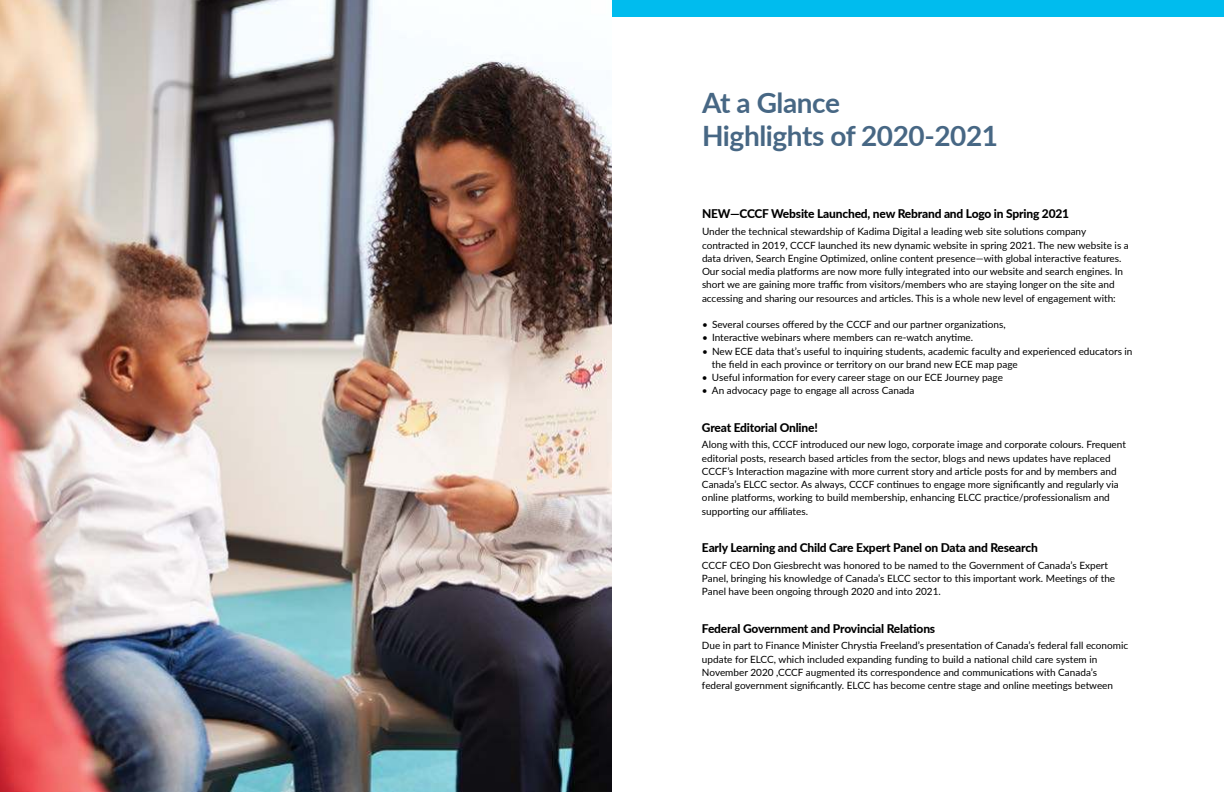
<style>
.page{position:relative;width:1224px;height:792px;background:#fff}
.page>*{position:absolute;margin:0;border:0;box-sizing:border-box;transform-origin:0 0}
.t1{font:700 28px/33.6px "Lato";letter-spacing:-.015em;color:#476784}
.t2{font:800 12px "Lato";letter-spacing:-.015em;color:#000}
.t3{font:10px/13.2px "Lato";color:#000}
</style>
<div class="page">
<img style="left:0;top:0;width:612px;height:792px">
<div style="left:612px;top:0;width:612px;height:16px;background:#00bcee"></div>
<h1 class="t1" style="left:702px;top:87px;width:298px">At a Glance<br>Highlights of 2020-2021</h1>
<p class="t2" style="left:702px;top:205px;width:369px">NEW—CCCF Website Launched, new Rebrand and Logo in Spring 2021</p>
<p class="t3" style="left:702px;top:225px;width:428px">Under the technical stewardship of Kadima Digital a leading web site solutions company contracted in 2019, CCCF launched its new dynamic website in spring 2021. The new website is a data driven, Search Engine Optimized, online content presence—with global interactive features.<br>Our social media platforms are now more fully integrated into our website and search engines. In short we are gaining more traffic from visitors/members who are staying longer on the site and accessing and sharing our resources and articles. This is a whole new level of engagement with:</p>
<p class="t3" style="left:702px;top:317px;width:305px">• Several courses offered by the CCCF and our partner organizations,</p>
<p class="t3" style="left:702px;top:331px;width:273px">• Interactive webinars where members can re-watch anytime.</p>
<p class="t3" style="left:712px;top:344px;width:422px;text-indent:-10px">• New ECE data that’s useful to inquiring students, academic faculty and experienced educators in the field in each province or territory on our brand new ECE map page</p>
<p class="t3" style="left:702px;top:370px;width:302px">• Useful information for every career stage on our ECE Journey page</p>
<p class="t3" style="left:702px;top:384px;width:214px">• An advocacy page to engage all across Canada</p>
<p class="t2" style="left:702px;top:418px;width:117px">Great Editorial Online!</p>
<p class="t3" style="left:702px;top:438px;width:425px">Along with this, CCCF introduced our new logo, corporate image and corporate colours. Frequent editorial posts, research based articles from the sector, blogs and news updates have replaced CCCF’s Interaction magazine with more current story and article posts for and by members and Canada’s ELCC sector. As always, CCCF continues to engage more significantly and regularly via online platforms, working to build membership, enhancing ELCC practice/professionalism and supporting our affiliates.</p>
<p class="t2" style="left:702px;top:539px;width:337px">Early Learning and Child Care Expert Panel on Data and Research</p>
<p class="t3" style="left:702px;top:558px;width:415px">CCCF CEO Don Giesbrecht was honored to be named to the Government of Canada’s Expert<br>Panel, bringing his knowledge of Canada’s ELCC sector to this important work. Meetings of the<br>Panel have been ongoing through 2020 and into 2021.</p>
<p class="t2" style="left:702px;top:619px;width:235px">Federal Government and Provincial Relations</p>
<p class="t3" style="left:702px;top:639px;width:428px">Due in part to Finance Minister Chrystia Freeland’s presentation of Canada’s federal fall economic update for ELCC, which included expanding funding to build a national child care system in November 2020 ,CCCF augmented its correspondence and communications with Canada’s federal government significantly. ELCC has become centre stage and online meetings between</p>
</div>
